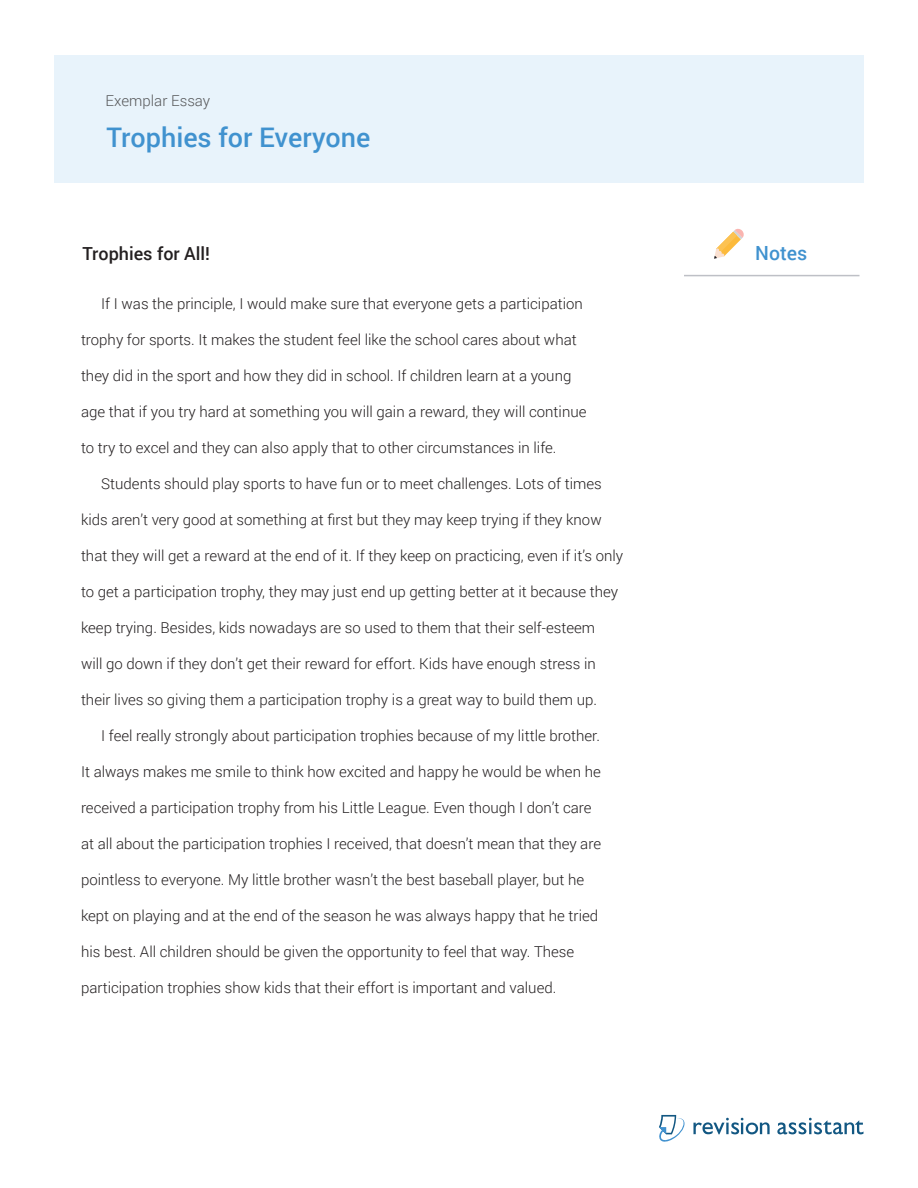
<style>
.page{position:relative;width:918px;height:1188px;background:#fff}
.page>*{position:absolute;margin:0;border:0;box-sizing:border-box;transform-origin:0 0}
.Prompt_Title{font:500 27px "Roboto";color:#4092cf}
.t1{font:500 19.5px "Roboto";color:#4092cf}
.Essay_Title{font:500 18px "Roboto";color:#231f20}
.Essay_Text{font:300 15px "Roboto";color:#231f20}
.Exemplar_Essay_Subhe{font:300 15px "Roboto";color:#57585a}
</style>
<div class="page">
<div style="left:54px;top:55px;width:810px;height:128px;background:#e8f3fb"></div>
<hr style="left:684px;top:275px;width:176px;height:1px;background:#bec0c6">
<svg style="left:714px;top:228px;width:30px;height:31px"></svg>
<svg style="left:659px;top:1115px;width:26px;height:27px"></svg>
<svg style="left:693px;top:1118px;width:77px;height:16px"></svg>
<svg style="left:777px;top:1118px;width:87px;height:16px"></svg>
<p class="Exemplar_Essay_Subhe" style="left:106px;top:91px;width:106px">Exemplar Essay</p>
<p class="Prompt_Title" style="left:106px;top:118px;width:265px">Trophies for Everyone</p>
<p class="Essay_Title" style="left:82px;top:241px;width:129px">Trophies for All!</p>
<p class="Essay_Text" style="left:101px;top:293px;width:483px">If I was the principle, I would make sure that everyone gets a participation</p>
<p class="Essay_Text" style="left:81px;top:329px;width:497px">trophy for sports. It makes the student feel like the school cares about what</p>
<p class="Essay_Text" style="left:81px;top:365px;width:492px">they did in the sport and how they did in school. If children learn at a young</p>
<p class="Essay_Text" style="left:81px;top:401px;width:507px">age that if you try hard at something you will gain a reward, they will continue</p>
<p class="Essay_Text" style="left:81px;top:437px;width:477px">to try to excel and they can also apply that to other circumstances in life.</p>
<p class="Essay_Text" style="left:101px;top:473px;width:502px">Students should play sports to have fun or to meet challenges. Lots of times</p>
<p class="Essay_Text" style="left:81px;top:509px;width:522px">kids aren’t very good at something at first but they may keep trying if they know</p>
<p class="Essay_Text" style="left:81px;top:545px;width:544px">that they will get a reward at the end of it. If they keep on practicing, even if it’s only</p>
<p class="Essay_Text" style="left:81px;top:581px;width:539px">to get a participation trophy, they may just end up getting better at it because they</p>
<p class="Essay_Text" style="left:81px;top:617px;width:516px">keep trying. Besides, kids nowadays are so used to them that their self-esteem</p>
<p class="Essay_Text" style="left:81px;top:653px;width:516px">will go down if they don’t get their reward for effort. Kids have enough stress in</p>
<p class="Essay_Text" style="left:81px;top:689px;width:518px">their lives so giving them a participation trophy is a great way to build them up.</p>
<p class="Essay_Text" style="left:101px;top:725px;width:500px">I feel really strongly about participation trophies because of my little brother.</p>
<p class="Essay_Text" style="left:81px;top:761px;width:521px">It always makes me smile to think how excited and happy he would be when he</p>
<p class="Essay_Text" style="left:81px;top:797px;width:512px">received a participation trophy from his Little League. Even though I don’t care</p>
<p class="Essay_Text" style="left:81px;top:833px;width:522px">at all about the participation trophies I received, that doesn’t mean that they are</p>
<p class="Essay_Text" style="left:81px;top:869px;width:505px">pointless to everyone. My little brother wasn’t the best baseball player, but he</p>
<p class="Essay_Text" style="left:81px;top:905px;width:519px">kept on playing and at the end of the season he was always happy that he tried</p>
<p class="Essay_Text" style="left:81px;top:941px;width:495px">his best. All children should be given the opportunity to feel that way. These</p>
<p class="Essay_Text" style="left:81px;top:977px;width:477px">participation trophies show kids that their effort is important and valued.</p>
<p class="t1" style="left:755px;top:239px;width:54px">Notes</p>
</div>
